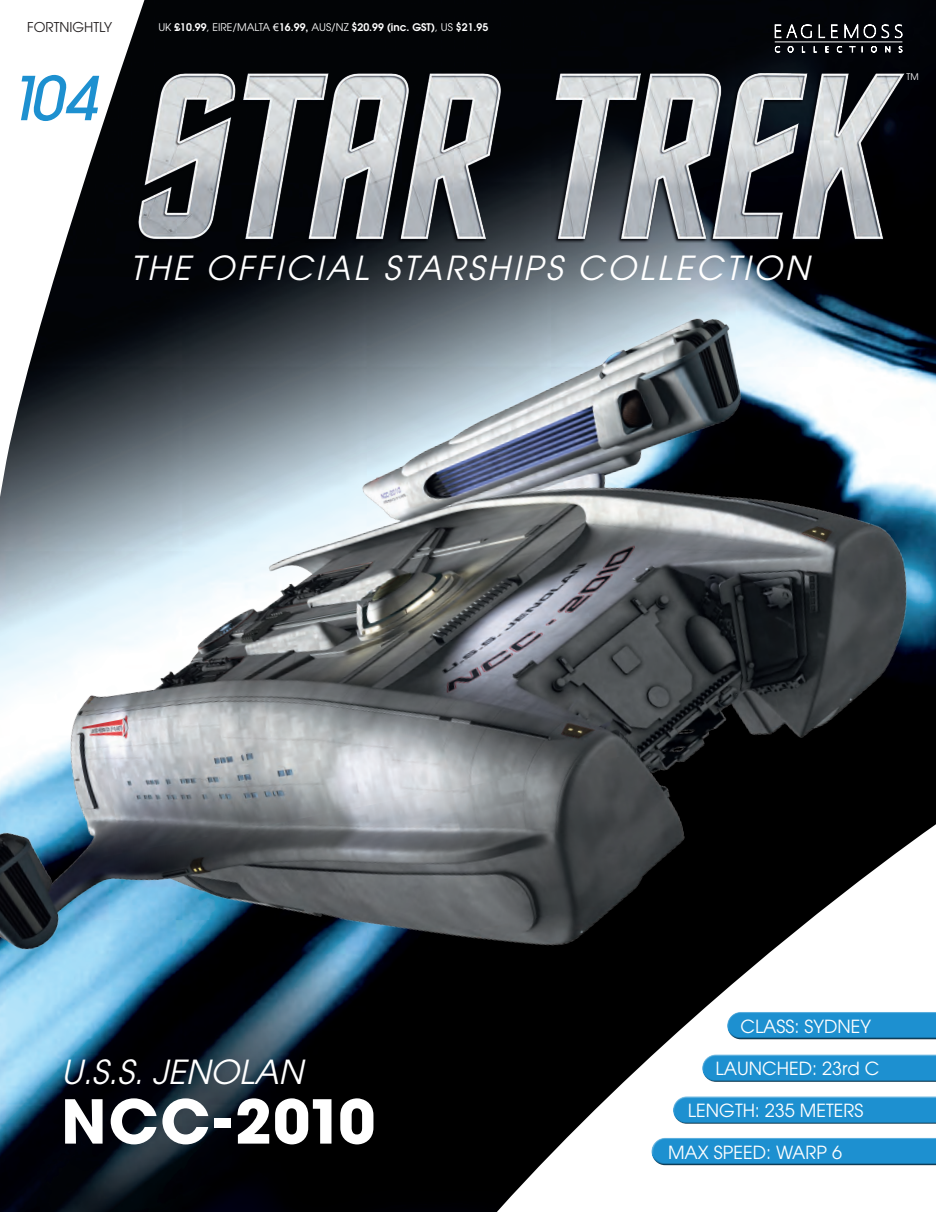
<style>
.page{position:relative;width:936px;height:1212px;background:#fff}
.page>*{position:absolute;margin:0;border:0;box-sizing:border-box;transform-origin:0 0}
.t1{font:700 60px "Avant Garde";letter-spacing:.02em;color:#fff}
.t2{font:italic 500 60px "Avant Garde LT";color:#1d90d0}
.t3{font:italic 33px "Avant Garde LT";letter-spacing:.09em;color:#fff}
.t4{font:italic 33px "Avant Garde LT";color:#fff}
.t5{font:18px "Avant Garde";color:#fff}
.t6{font:13.5px "Avant Garde";color:#231f20}
.t7{font:600 10.5px "Avant Garde";color:#fff}
.t8{font:9px "Avant Garde";color:#fff}
.s1{font-weight:400}
.s2{font-family:"Arial";font-weight:400}
</style>
<div class="page">
<img style="left:0;top:0;width:935px;height:1212px">
<svg style="left:88px;top:1076px;width:847px;height:136px;fill:#000008"></svg>
<svg style="left:0;top:0;width:178px;height:275px"></svg>
<div style="left:701px;top:1058px;width:234px;height:25px;background:#231f20;opacity:.75"></div>
<div style="left:672px;top:1094px;width:263px;height:22px;background:#fff;opacity:.75"></div>
<div style="left:672px;top:1100px;width:263px;height:25px;background:#231f20;opacity:.75"></div>
<div style="left:651px;top:1135px;width:284px;height:23px;background:#fff;opacity:.75"></div>
<div style="left:651px;top:1142px;width:284px;height:24px;background:#231f20;opacity:.75"></div>
<svg style="left:774px;top:22px;width:37px;height:16px"></svg>
<svg style="left:818px;top:24px;width:19px;height:14px"></svg>
<svg style="left:844px;top:23px;width:58px;height:16px"></svg>
<svg style="left:774px;top:46px;width:6px;height:3px"></svg>
<svg style="left:787px;top:46px;width:7px;height:3px"></svg>
<svg style="left:801px;top:46px;width:4px;height:3px"></svg>
<svg style="left:813px;top:46px;width:4px;height:3px"></svg>
<svg style="left:824px;top:46px;width:5px;height:3px"></svg>
<svg style="left:836px;top:46px;width:6px;height:3px"></svg>
<svg style="left:848px;top:46px;width:15px;height:3px"></svg>
<svg style="left:870px;top:46px;width:7px;height:3px"></svg>
<svg style="left:884px;top:46px;width:6px;height:3px"></svg>
<svg style="left:898px;top:46px;width:4px;height:3px"></svg>
<hr style="left:774px;top:42px;width:128px;height:1px;background:#fff">
<img style="left:123px;top:49px;width:792px;height:226px">
<img style="left:0;top:275px;width:935px;height:801px">
<p class="t6" style="left:27px;top:19px;width:87px">FORTNIGHTLY</p>
<h1 class="t2" style="left:5px;top:61px;width:93px">104</h1>
<p class="t7" style="left:158px;top:20px;width:331px"><span class="s1">UK</span> £10.99<span class="s1">, EIRE/MALTA</span> <span class="s2">€</span>16.99, <span class="s1">AUS/NZ</span> $20.99 (inc. GST)<span class="s1">, US</span> $21.95</p>
<h2 class="t3" style="left:130px;top:249px;width:680px">THE OFFICIAL STARSHIPS COLLECTION</h2>
<p class="t8" style="left:906px;top:72px;width:14px">TM</p>
<h2 class="t4" style="left:61px;top:1052px;width:243px">U.S.S. JENOLAN</h2>
<h1 class="t1" style="left:61px;top:1082px;width:316px">NCC-2010</h1>
<h3 class="t5" style="left:740px;top:1016px;width:132px">CLASS: SYDNEY</h3>
<h3 class="t5" style="left:715px;top:1058px;width:165px">LAUNCHED: 23rd C</h3>
<h3 class="t5" style="left:688px;top:1100px;width:177px">LENGTH: 235 METERS</h3>
<h3 class="t5" style="left:668px;top:1142px;width:175px">MAX SPEED: WARP 6</h3>
</div>
